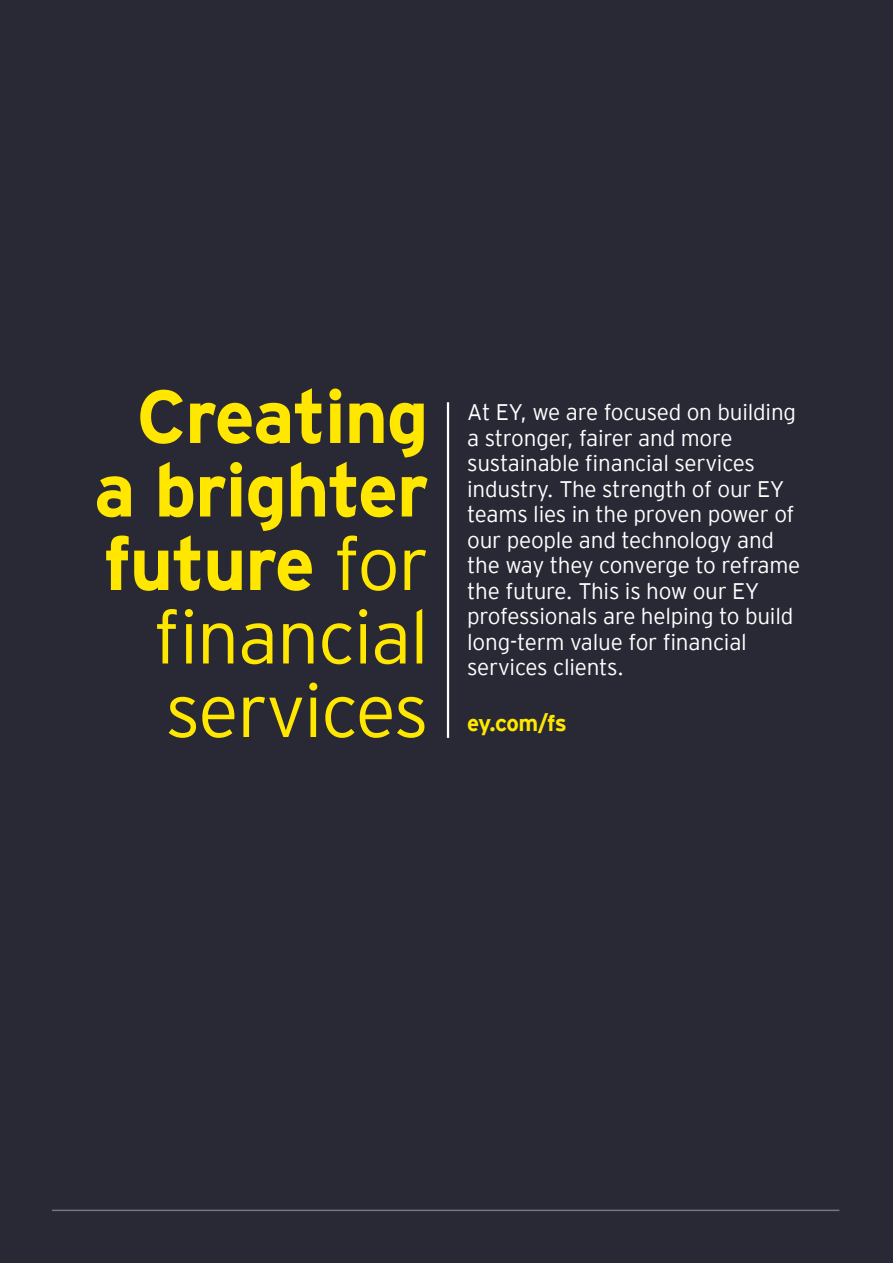
<style>
.page{position:relative;width:893px;height:1263px;background:#fff}
.page>*{position:absolute;margin:0;border:0;box-sizing:border-box;transform-origin:0 0}
.t1{font:700 75px/73.5px "EY Interstate";letter-spacing:-.02em;color:#ffe700;text-align:right}
.t2{font:300 22.5px/25.5px "EY Interstate";letter-spacing:-.01em;color:#fff}
.t3{font:700 22.5px "EY Interstate";letter-spacing:-.035em;color:#ffe700}
.s1{font-weight:300}
</style>
<div class="page">
<div style="left:0;top:0;width:893px;height:1262px;background:#292936"></div>
<hr style="left:447px;top:402px;width:2px;height:336px;background:#fff">
<hr style="left:52px;top:1209px;width:787px;height:2px;background:#757582">
<h1 class="t1" style="left:94px;top:375px;width:336px">Creating a brighter future <span class="s1">for financial services</span></h1>
<p class="t2" style="left:467px;top:398px;width:335px">At EY, we are focused on building a stronger, fairer and more sustainable financial services industry. The strength of our EY teams lies in the proven power of our people and technology and the way they converge to reframe the future. This is how our EY professionals are helping to build long-term value for financial services clients.</p>
<p class="t3" style="left:467px;top:706px;width:101px">ey.com/fs</p>
</div>
